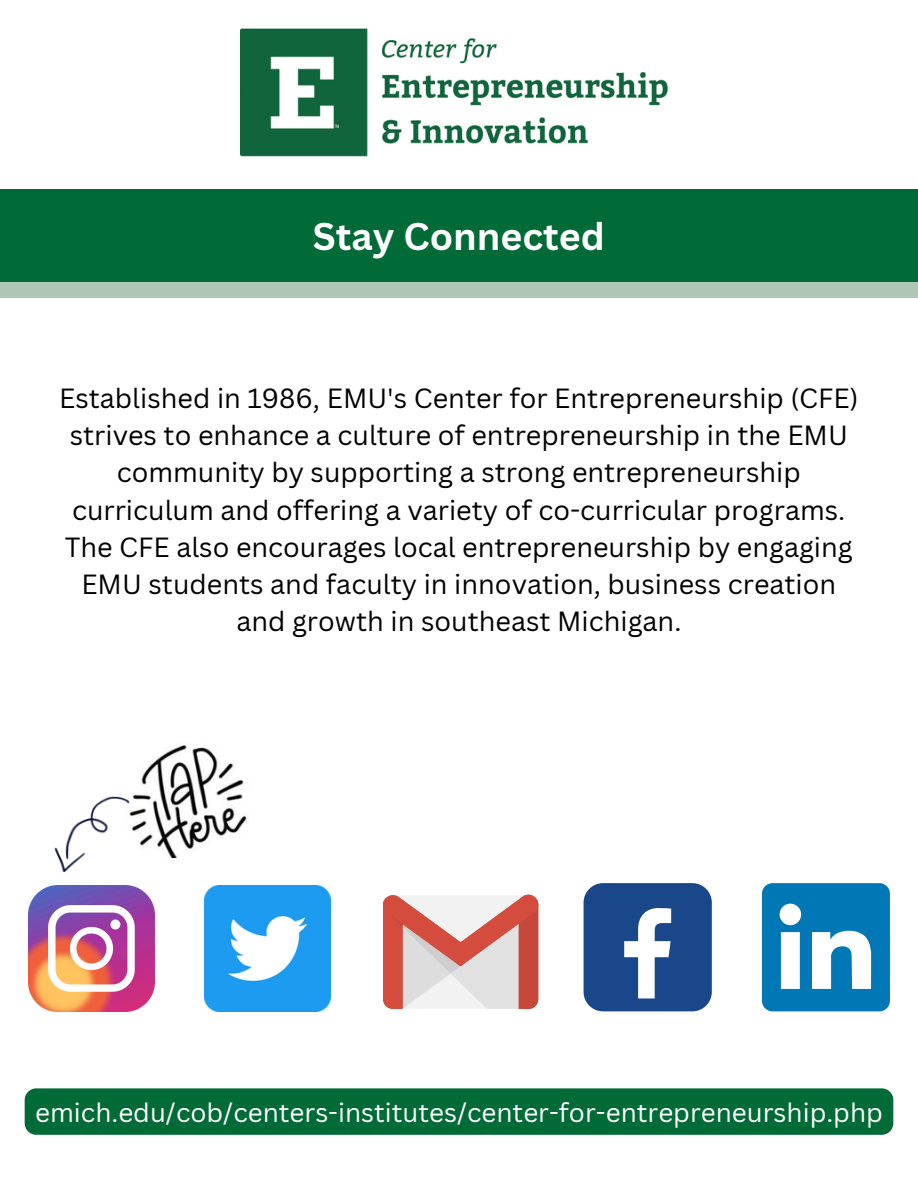
<style>
.page{position:relative;width:918px;height:1188px;background:#fff}
.page>*{position:absolute;margin:0;border:0;box-sizing:border-box;transform-origin:0 0}
.t1{font:700 37.5px "Canva Sans";color:#fff}
.t2{font:27px/37.2px "Canva Sans";color:#000;text-align:center}
.t3{font:26.1px "Canva Sans";color:#fff}
</style>
<div class="page">
<div style="left:0;top:189px;width:918px;height:93px;background:#006b36"></div>
<div style="left:0;top:282px;width:918px;height:16px;background:#aec6b6"></div>
<img style="left:28px;top:885px;width:126px;height:126px">
<img style="left:205px;top:885px;width:126px;height:126px">
<div style="left:584px;top:883px;width:128px;height:128px;background:#1a4789;border-radius:19px"></div>
<svg style="left:624px;top:908px;width:47px;height:90px"></svg>
<svg style="left:762px;top:883px;width:128px;height:128px"></svg>
<svg style="left:383px;top:894px;width:156px;height:115px"></svg>
<img style="left:141px;top:745px;width:106px;height:113px">
<img style="left:54px;top:788px;width:97px;height:84px">
<div style="left:25px;top:1088px;width:868px;height:47px;background:#006b36;border-radius:12px"></div>
<img style="left:241px;top:28px;width:427px;height:129px">
<p class="t1" style="left:313px;top:210px;width:294px">Stay Connected</p>
<h1 class="t2" style="left:59px;top:379px;width:801px">Established in 1986, EMU's Center for Entrepreneurship (CFE) strives to enhance a culture of entrepreneurship in the EMU community by supporting a strong entrepreneurship curriculum and offering a variety of co-curricular programs.<br>The CFE also encourages local entrepreneurship by engaging EMU students and faculty in innovation, business creation and growth in southeast Michigan.</h1>
<p class="t3" style="left:35px;top:1094px;width:849px">emich.edu/cob/centers-institutes/center-for-entrepreneurship.php</p>
</div>
